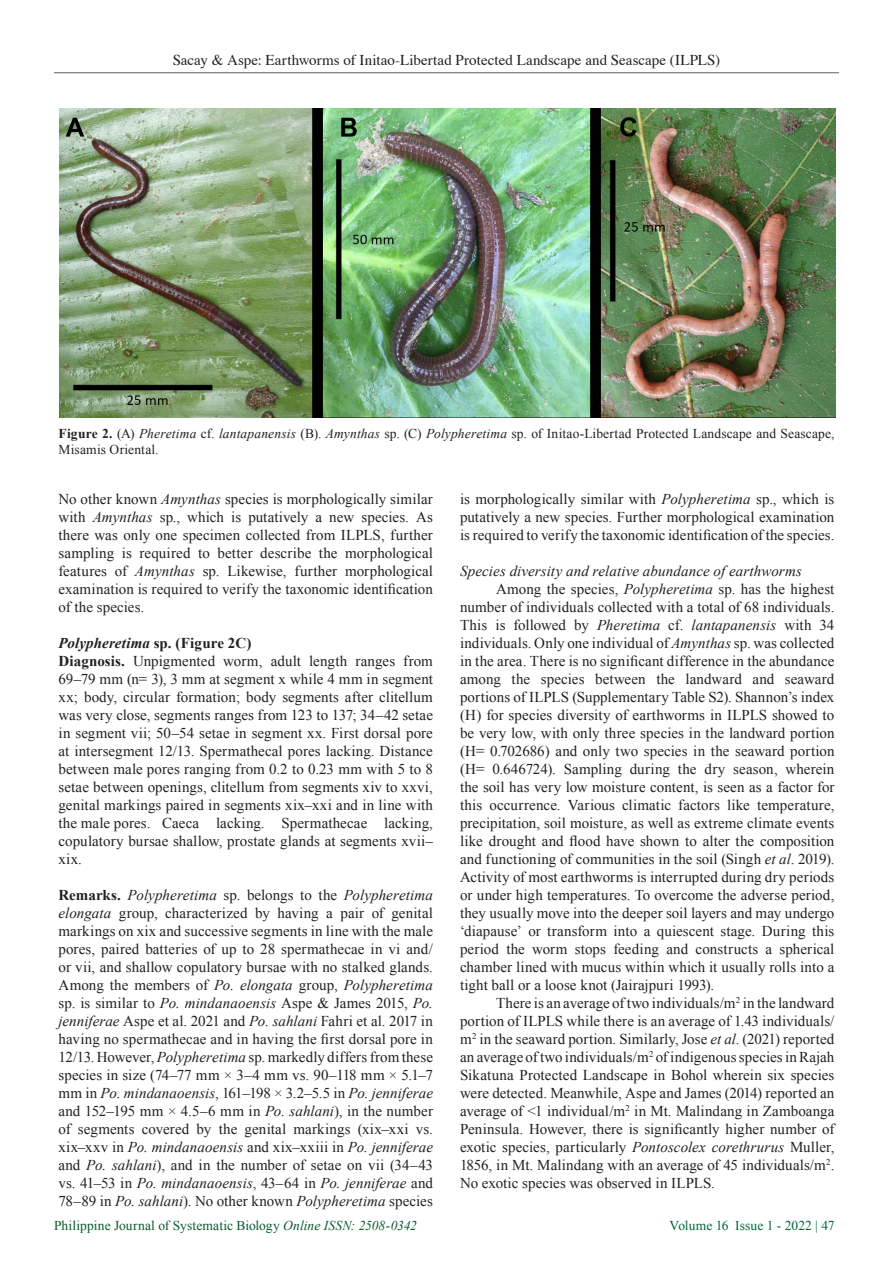
<style>
.page{position:relative;width:893px;height:1263px;background:#fff}
.page>*{position:absolute;margin:0;border:0;box-sizing:border-box;transform-origin:0 0}
.Normal__no_indent{font:15px/18px "Times New Roman";letter-spacing:.005em;color:#231f20;text-align:justify}
.Heading{font:15px/18px "Times New Roman";letter-spacing:.01em;color:#231f20;text-align:justify}
.t1{font:15px "Times";letter-spacing:.005em;color:#231f20}
.Heading_2{font:italic 15px "Times New Roman";letter-spacing:.005em;color:#231f20}
.Heading-2{font:italic 700 15px "Times New Roman";letter-spacing:.005em;color:#231f20}
.t2{font:13.5px/16.2px "Times New Roman";letter-spacing:.015em;color:#231f20}
.t3{font:13.5px "Times New Roman";letter-spacing:.005em;color:#0b582e}
.t4{font:13.5px "Times New Roman";letter-spacing:.005em;color:#00683a}
.s1{font-weight:700}
.s2{font-style:italic}
.s3{font-style:normal}
</style>
<div class="page">
<hr style="left:54px;top:72px;width:785px;height:1px;background:#616161">
<img style="left:59px;top:108px;width:776px;height:310px">
<p class="t1" style="left:173px;top:46px;width:549px">Sacay &amp; Aspe: Earthworms of Initao-Libertad Protected Landscape and Seascape (ILPLS)</p>
<p class="t2" style="left:58px;top:425px;width:777px"><span class="s1">Figure 2.</span> (A) <span class="s2">Pheretima</span> cf. <span class="s2">lantapanensis</span> (B). <span class="s2">Amynthas</span> sp. (C) <span class="s2">Polypheretima</span> sp. of Initao-Libertad Protected Landscape and Seascape,<br>Misamis Oriental.</p>
<p class="Normal__no_indent" style="left:460px;top:490px;width:376px">is morphologically similar with <span class="s2">Polypheretima</span> sp., which is putatively a new species. Further morphological examination is required to verify the taxonomic identification of the species.</p>
<p class="Heading_2" style="left:460px;top:561px;width:344px">Species diversity and relative abundance of earthworms</p>
<p class="Normal__no_indent" style="left:460px;top:580px;width:376px;text-indent:36px">Among the species, <span class="s2">Polypheretima</span> sp. has the highest number of individuals collected with a total of 68 individuals.<br>This is followed by <span class="s2">Pheretima</span> cf. <span class="s2">lantapanensis</span> with 34 individuals. Only one individual of <span class="s2">Amynthas</span> sp. was collected in the area. There is no significant difference in the abundance among the species between the landward and seaward portions of ILPLS (Supplementary Table S2). Shannon’s index (H) for species diversity of earthworms in ILPLS showed to be very low, with only three species in the landward portion (H= 0.702686) and only two species in the seaward portion (H= 0.646724). Sampling during the dry season, wherein the soil has very low moisture content, is seen as a factor for this occurrence. Various climatic factors like temperature, precipitation, soil moisture, as well as extreme climate events like drought and flood have shown to alter the composition and functioning of communities in the soil (Singh <span class="s2">et al</span>. 2019).<br>Activity of most earthworms is interrupted during dry periods or under high temperatures. To overcome the adverse period, they usually move into the deeper soil layers and may undergo ‘diapause’ or transform into a quiescent stage. During this period the worm stops feeding and constructs a spherical chamber lined with mucus within which it usually rolls into a tight ball or a loose knot (Jairajpuri 1993).</p>
<p class="Normal__no_indent" style="left:460px;top:994px;width:376px;text-indent:36px">There is an average of two individuals/m<sup>2</sup> in the landward portion of ILPLS while there is an average of 1.43 individuals/ m<sup>2</sup> in the seaward portion. Similarly, Jose <span class="s2">et al</span>. (2021) reported an average of two individuals/m<sup>2</sup> of indigenous species in Rajah Sikatuna Protected Landscape in Bohol wherein six species were detected. Meanwhile, Aspe and James (2014) reported an average of &lt;1 individual/m<sup>2</sup> in Mt. Malindang in Zamboanga Peninsula. However, there is significantly higher number of exotic species, particularly <span class="s2">Pontoscolex corethrurus</span> Muller, 1856, in Mt. Malindang with an average of 45 individuals/m<sup>2</sup>.<br>No exotic species was observed in ILPLS.</p>
<p class="Heading" style="left:58px;top:490px;width:376px">No other known <span class="s2">Amynthas</span> species is morphologically similar with <span class="s2">Amynthas</span> sp., which is putatively a new species. As there was only one specimen collected from ILPLS, further sampling is required to better describe the morphological features of <span class="s2">Amynthas</span> sp. Likewise, further morphological examination is required to verify the taxonomic identification of the species.</p>
<p class="Heading-2" style="left:58px;top:633px;width:194px">Polypheretima <span class="s3">sp. (Figure 2C)</span></p>
<p class="Normal__no_indent" style="left:58px;top:652px;width:376px"><span class="s1">Diagnosis.</span> Unpigmented worm, adult length ranges from 69–79 mm (n= 3), 3 mm at segment x while 4 mm in segment xx; body, circular formation; body segments after clitellum was very close, segments ranges from 123 to 137; 34–42 setae in segment vii; 50–54 setae in segment xx. First dorsal pore at intersegment 12/13. Spermathecal pores lacking. Distance between male pores ranging from 0.2 to 0.23 mm with 5 to 8 setae between openings, clitellum from segments xiv to xxvi, genital markings paired in segments xix–xxi and in line with the male pores. Caeca lacking. Spermathecae lacking, copulatory bursae shallow, prostate glands at segments xvii– xix.</p>
<p class="Normal__no_indent" style="left:58px;top:886px;width:376px"><span class="s1">Remarks.</span> <span class="s2">Polypheretima</span> sp. belongs to the <span class="s2">Polypheretima elongata</span> group, characterized by having a pair of genital markings on xix and successive segments in line with the male pores, paired batteries of up to 28 spermathecae in vi and/ or vii, and shallow copulatory bursae with no stalked glands.<br>Among the members of <span class="s2">Po. elongata</span> group, <span class="s2">Polypheretima </span>sp. is similar to <span class="s2">Po. mindanaoensis</span> Aspe &amp; James 2015, <span class="s2">Po. jenniferae</span> Aspe et al. 2021 and <span class="s2">Po. sahlani</span> Fahri et al. 2017 in having no spermathecae and in having the first dorsal pore in 12/13. However, <span class="s2">Polypheretima</span> sp. markedly differs from these species in size (74–77 mm × 3–4 mm vs. 90–118 mm × 5.1–7 mm in <span class="s2">Po. mindanaoensis</span>, 161–198 × 3.2–5.5 in <span class="s2">Po. jenniferae </span>and 152–195 mm × 4.5–6 mm in <span class="s2">Po. sahlani</span>), in the number of segments covered by the genital markings (xix–xxi vs. xix–xxv in <span class="s2">Po. mindanaoensis</span> and xix–xxiii in <span class="s2">Po. jenniferae </span>and <span class="s2">Po. sahlani</span>), and in the number of setae on vii (34–43 vs. 41–53 in <span class="s2">Po. mindanaoensis</span>, 43–64 in <span class="s2">Po. jenniferae</span> and 78–89 in <span class="s2">Po. sahlani</span>). No other known <span class="s2">Polypheretima</span> species</p>
<p class="t3" style="left:54px;top:1217px;width:364px">Philippine Journal of Systematic Biology <span class="s2">Online ISSN: 2508-0342</span></p>
<p class="t4" style="left:670px;top:1217px;width:166px">Volume 16 Issue 1 - 2022 | 47</p>
</div>
